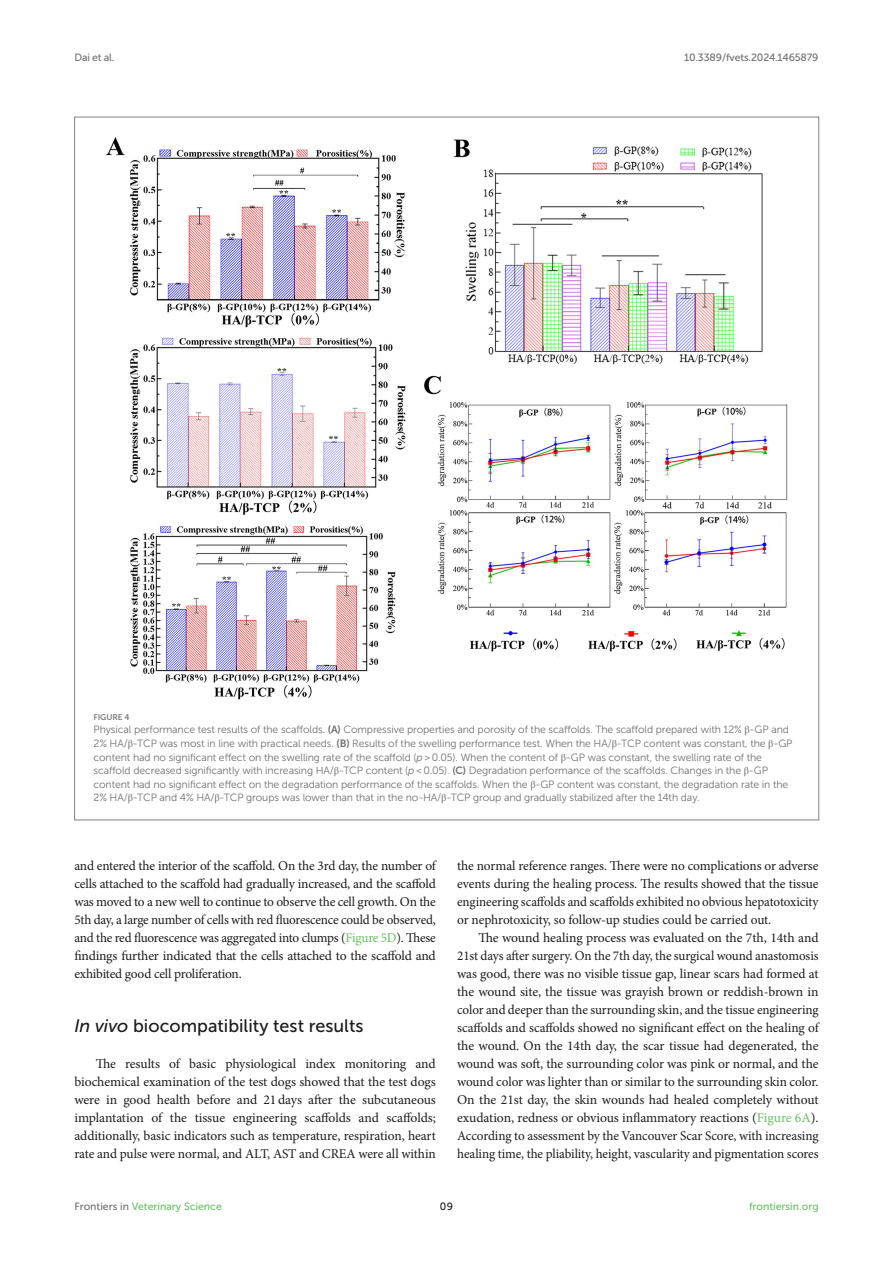
<style>
.page{position:relative;width:893px;height:1263px;background:#fff}
.page>*{position:absolute;margin:0;border:0;box-sizing:border-box;transform-origin:0 0}
.HEAD_2{font:18px "Museo Sans 500";color:#1b1c1b}
.TEXT_FLUSH{font:13.5px/18px "Minion Pro";letter-spacing:-.01em;color:#1b1c1b;text-align:justify}
.TEXT{font:13.5px/18px "Minion Pro";letter-spacing:-.005em;color:#1b1c1b;text-align:justify}
.FIG_LEG{font:10.5px/13.5px "Museo Sans 300";letter-spacing:-.01em;color:#706f70}
.t1{font:10.5px "Museo Sans 500";color:#65c161}
.t2{font:10.5px "Museo Sans 500";letter-spacing:-.015em;color:#706f70}
.t3{font:10.5px "Museo Sans 500";color:#1b1c1b}
.FIG_HD{font:8.25px "Museo Sans 700";letter-spacing:-.01em;color:#7e7f7f}
.s1{font-family:"Museo Sans 700"}
.s2{font-family:"STIX General"}
.s3{font-style:italic}
.s4{color:#65c161}
.s5{color:#706f70}
</style>
<div class="page">
<img style="left:106px;top:137px;width:682px;height:563px">
<p class="t2" style="left:74px;top:51px;width:42px">Dai et al.</p>
<p class="t2" style="left:684px;top:51px;width:136px">10.3389/fvets.2024.1465879</p>
<p class="FIG_HD" style="left:94px;top:712px;width:37px">FIGURE 4</p>
<p class="FIG_LEG" style="left:94px;top:723px;width:700px">Physical performance test results of the scaffolds. <span class="s1">(A)</span> Compressive properties and porosity of the scaffolds. The scaffold prepared with 12% <span class="s2">β</span>-GP and 2% HA/<span class="s2">β</span>-TCP was most in line with practical needs. <span class="s1">(B)</span> Results of the swelling performance test. When the HA/<span class="s2">β</span>-TCP content was constant, the <span class="s2">β</span>-GP content had no significant effect on the swelling rate of the scaffold (<span class="s3">p</span> &gt; 0.05). When the content of <span class="s2">β</span>-GP was constant, the swelling rate of the scaffold decreased significantly with increasing HA/<span class="s2">β</span>-TCP content (<span class="s3">p</span> &lt; 0.05). <span class="s1">(C)</span> Degradation performance of the scaffolds. Changes in the <span class="s2">β</span>-GP content had no significant effect on the degradation performance of the scaffolds. When the <span class="s2">β</span>-GP content was constant, the degradation rate in the 2% HA/<span class="s2">β</span>-TCP and 4% HA/<span class="s2">β</span>-TCP groups was lower than that in the no-HA/<span class="s2">β</span>-TCP group and gradually stabilized after the 14th day.</p>
<p class="TEXT_FLUSH" style="left:74px;top:857px;width:363px">and entered the interior of the scaffold. On the 3rd day, the number of cells attached to the scaffold had gradually increased, and the scaffold was moved to a new well to continue to observe the cell growth. On the 5th day, a large number of cells with red fluorescence could be observed, and the red fluorescence was aggregated into clumps (<span class="s4">Figure 5D</span>). These findings further indicated that the cells attached to the scaffold and exhibited good cell proliferation.</p>
<p class="HEAD_2" style="left:74px;top:1016px;width:291px"><span class="s3">In vivo</span> biocompatibility test results</p>
<p class="TEXT_FLUSH" style="left:74px;top:1055px;width:363px;text-indent:21px">The results of basic physiological index monitoring and biochemical examination of the test dogs showed that the test dogs were in good health before and 21days after the subcutaneous implantation of the tissue engineering scaffolds and scaffolds; additionally, basic indicators such as temperature, respiration, heart rate and pulse were normal, and ALT, AST and CREA were all within</p>
<p class="TEXT_FLUSH" style="left:457px;top:857px;width:363px">the normal reference ranges. There were no complications or adverse events during the healing process. The results showed that the tissue engineering scaffolds and scaffolds exhibited no obvious hepatotoxicity or nephrotoxicity, so follow-up studies could be carried out.</p>
<p class="TEXT" style="left:457px;top:929px;width:363px;text-indent:21px">The wound healing process was evaluated on the 7th, 14th and 21st days after surgery. On the 7th day, the surgical wound anastomosis was good, there was no visible tissue gap, linear scars had formed at the wound site, the tissue was grayish brown or reddish-brown in color and deeper than the surrounding skin, and the tissue engineering scaffolds and scaffolds showed no significant effect on the healing of the wound. On the 14th day, the scar tissue had degenerated, the wound was soft, the surrounding color was pink or normal, and the wound color was lighter than or similar to the surrounding skin color.<br>On the 21st day, the skin wounds had healed completely without exudation, redness or obvious inflammatory reactions (<span class="s4">Figure 6A</span>).<br>According to assessment by the Vancouver Scar Score, with increasing healing time, the pliability, height, vascularity and pigmentation scores</p>
<p class="t1" style="left:74px;top:1200px;width:149px"><span class="s5">Frontiers in</span> Veterinary Science</p>
<p class="t3" style="left:440px;top:1200px;width:15px">09</p>
<p class="t1" style="left:749px;top:1200px;width:71px">frontiersin.org</p>
</div>
